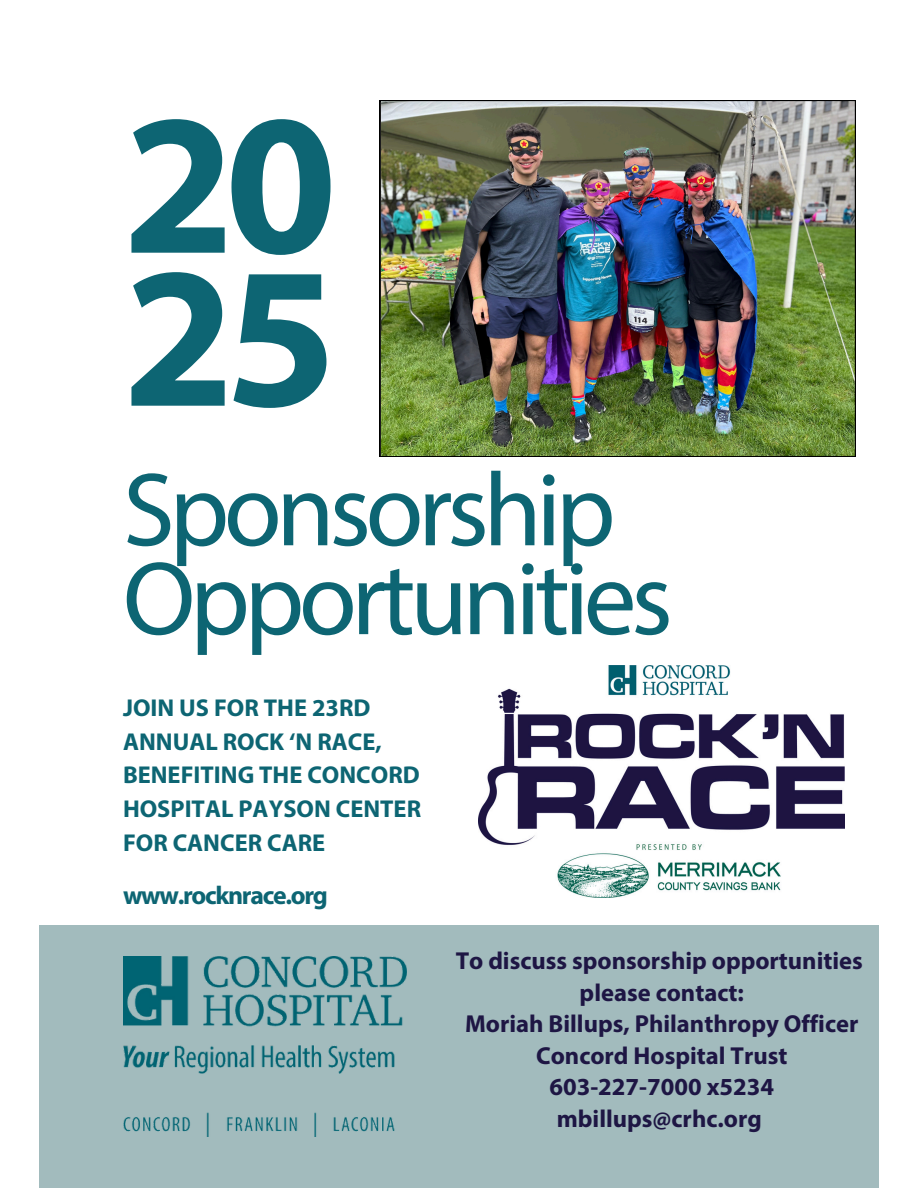
<style>
.page{position:relative;width:918px;height:1188px;background:#fff}
.page>*{position:absolute;margin:0;border:0;box-sizing:border-box;transform-origin:0 0}
.t1{font:700 202.05px/153px "Myriad Pro";color:#0d6573}
.t2{font:105px/88.8px "Myriad Pro";letter-spacing:-.05em;color:#0d6573}
.t3{font:700 25.8px "Myriad Pro";letter-spacing:-.05em;color:#0d6573}
.t4{font:700 24.6px "Myriad Pro";color:#1e1644}
.t5{font:700 24.45px/33.8px "Myriad Pro";color:#0d6573}
</style>
<div class="page">
<div style="left:39px;top:925px;width:840px;height:263px;background:#a2bbbd"></div>
<img style="left:123px;top:956px;width:283px;height:180px">
<img style="left:478px;top:666px;width:367px;height:232px">
<img style="left:380px;top:100px;width:476px;height:357px">
<p class="t1" style="left:123px;top:126px;width:216px">20<br>25</p>
<h1 class="t2" style="left:123px;top:475px;width:551px">Sponsorship<br>Opportunities</h1>
<p class="t5" style="left:123px;top:693px;width:300px">JOIN US FOR THE 23RD<br>ANNUAL ROCK ‘N RACE,<br>BENEFITING THE CONCORD<br>HOSPITAL PAYSON CENTER<br>FOR CANCER CARE</p>
<p class="t3" style="left:123px;top:884px;width:206px">www.rocknrace.org</p>
<h2 class="t4" style="left:456px;top:951px;width:409px">To discuss sponsorship opportunities</h2>
<p class="t4" style="left:580px;top:982px;width:166px">please contact:</p>
<h3 class="t4" style="left:465px;top:1014px;width:395px">Moriah Billups, Philanthropy Officer</h3>
<p class="t4" style="left:536px;top:1045px;width:253px">Concord Hospital Trust</p>
<p class="t4" style="left:549px;top:1077px;width:226px">603-227-7000 x5234</p>
<p class="t4" style="left:557px;top:1108px;width:207px">mbillups@crhc.org</p>
</div>
